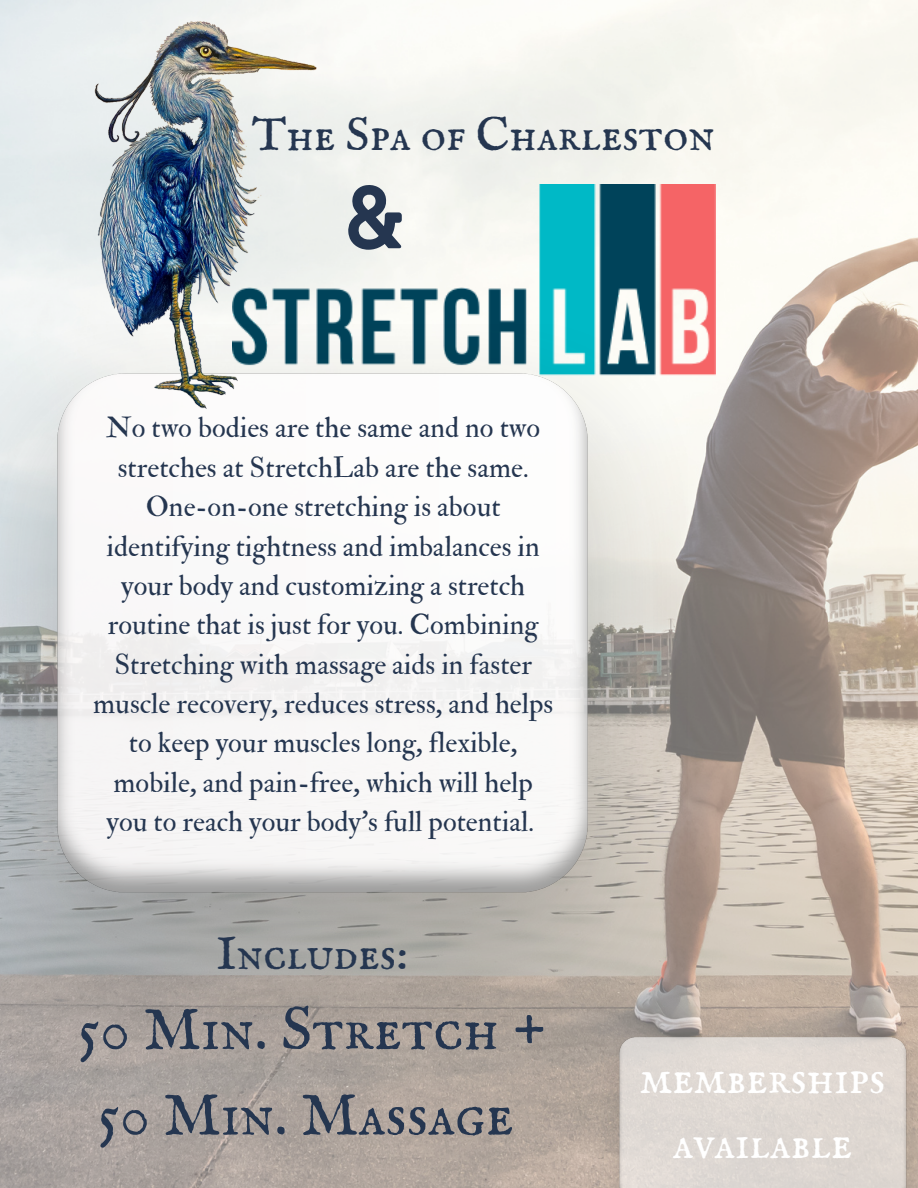
<style>
.page{position:relative;width:918px;height:1188px;background:#fff}
.page>*{position:absolute;margin:0;border:0;box-sizing:border-box;transform-origin:0 0}
.t1{font:61.5px "IM FELL English SC";color:#253650}
.t2{font:47.25px "IM FELL English SC";color:#253650}
.t3{font:47.25px/65.2px "IM FELL English SC";color:#fff;text-align:center}
.t4{font:28.5px/39.3px "IM FELL Double Pica Roman";color:#253650;text-align:center}
</style>
<div class="page">
<img style="left:0;top:0;width:918px;height:1188px">
<img style="left:348px;top:184px;width:367px;height:193px">
<img style="left:0;top:324px;width:687px;height:716px">
<img style="left:43px;top:6px;width:305px;height:407px">
<svg style="left:348px;top:184px;width:54px;height:66px"></svg>
<img style="left:596px;top:1026px;width:322px;height:162px">
<p class="t2" style="left:252px;top:107px;width:465px">The Spa of Charleston</p>
<p class="t4" style="left:93px;top:409px;width:462px">No two bodies are the same and no two stretches at StretchLab are the same.<br>One-on-one stretching is about identifying tightness and imbalances in your body and customizing a stretch routine that is just for you. Combining Stretching with massage aids in faster muscle recovery, reduces stress, and helps to keep your muscles long, flexible, mobile, and pain-free, which will help you to reach your body's full potential.</p>
<p class="t2" style="left:217px;top:926px;width:193px">Includes:</p>
<p class="t1" style="left:78px;top:993px;width:471px">50 Min. Stretch +</p>
<p class="t1" style="left:98px;top:1079px;width:418px">50 Min. Massage</p>
<p class="t3" style="left:640px;top:1048px;width:247px">memberships available</p>
</div>
